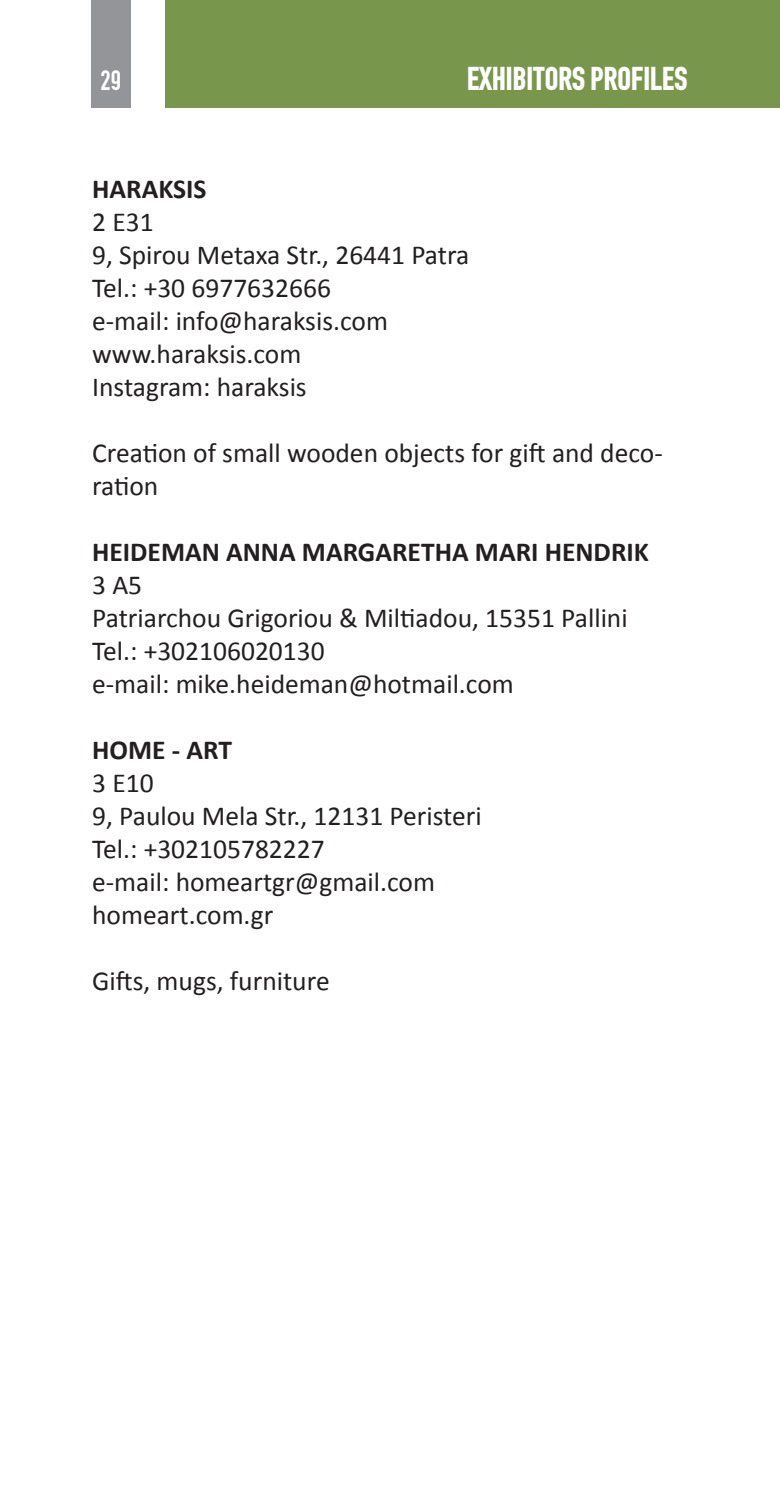
<style>
.page{position:relative;width:780px;height:1489px;background:#fff}
.page>*{position:absolute;margin:0;border:0;box-sizing:border-box;transform-origin:0 0}
.t1{font:700 32.5px "CF Din Condensed";color:#fff}
.TEXT{font:27.5px/33px "Calibri";color:#231f20}
.EPONYMIA{font:700 27.5px "Calibri";color:#231f20}
.t2{font:27.5px "CF Din Condensed";color:#fff}
</style>
<div class="page">
<div style="left:91px;top:0;width:40px;height:108px;background:#939598"></div>
<div style="left:165px;top:0;width:615px;height:108px;background:#79974c"></div>
<p class="t2" style="left:100px;top:66px;width:22px">29</p>
<p class="t1" style="left:467px;top:61px;width:222px">EXHIBITORS PROFILES</p>
<p class="EPONYMIA" style="left:92px;top:172px;width:116px">HARAKSIS</p>
<p class="TEXT" style="left:92px;top:204px;width:63px">2 E31</p>
<p class="TEXT" style="left:92px;top:237px;width:378px">9, Spirou Metaxa Str., 26441 Patra</p>
<p class="TEXT" style="left:92px;top:270px;width:240px">Tel.: +30 6977632666</p>
<p class="TEXT" style="left:92px;top:303px;width:297px">e-mail: info@haraksis.com</p>
<p class="TEXT" style="left:92px;top:336px;width:211px">www.haraksis.com</p>
<p class="TEXT" style="left:92px;top:369px;width:216px">Instagram: haraksis</p>
<p class="TEXT" style="left:92px;top:435px;width:572px">Creation of small wooden objects for gift and deco&shy;ration</p>
<p class="EPONYMIA" style="left:92px;top:535px;width:558px">HEIDEMAN ANNA MARGARETHA MARI HENDRIK</p>
<p class="TEXT" style="left:92px;top:567px;width:52px">3 A5</p>
<p class="TEXT" style="left:92px;top:600px;width:537px">Patriarchou Grigoriou &amp; Miltiadou, 15351 Pallini</p>
<p class="TEXT" style="left:92px;top:633px;width:234px">Tel.: +302106020130</p>
<p class="TEXT" style="left:92px;top:666px;width:423px">e-mail: mike.heideman@hotmail.com</p>
<p class="EPONYMIA" style="left:92px;top:733px;width:141px">HOME - ART</p>
<p class="TEXT" style="left:92px;top:765px;width:63px">3 E10</p>
<p class="TEXT" style="left:92px;top:798px;width:391px">9, Paulou Mela Str., 12131 Peristeri</p>
<p class="TEXT" style="left:92px;top:831px;width:234px">Tel.: +302105782227</p>
<p class="TEXT" style="left:92px;top:864px;width:344px">e-mail: homeartgr@gmail.com</p>
<p class="TEXT" style="left:92px;top:897px;width:183px">homeart.com.gr</p>
<p class="TEXT" style="left:92px;top:963px;width:239px">Gifts, mugs, furniture</p>
</div>
